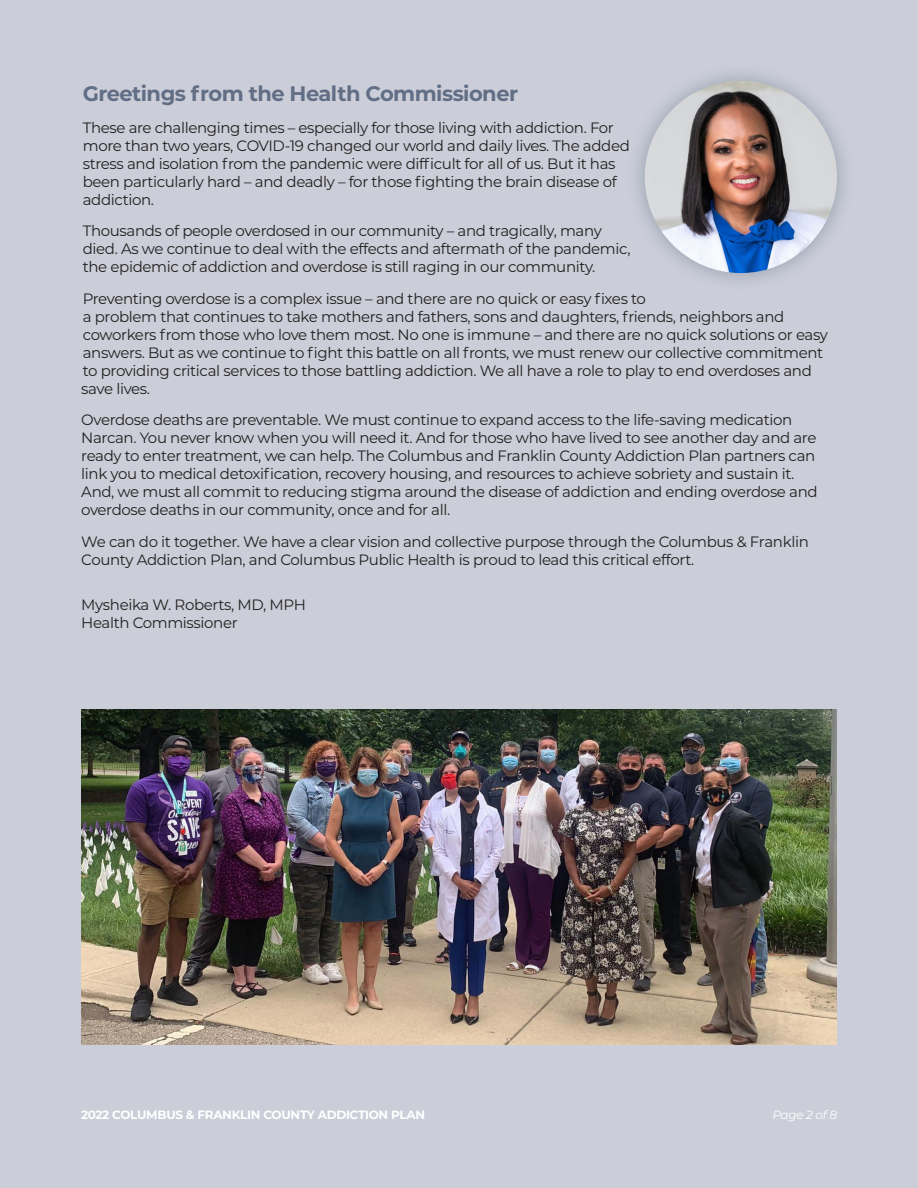
<style>
.page{position:relative;width:918px;height:1188px;background:#cbced8}
.page>*{position:absolute;margin:0;border:0;box-sizing:border-box;transform-origin:0 0}
.t1{font:700 21px "Montserrat";letter-spacing:-.025em;color:#616e85}
.t2{font:15px/18px "Montserrat";letter-spacing:-.025em;color:#231f20}
.t3{font:700 12px "Montserrat";letter-spacing:-.025em;color:#fff}
.t4{font:italic 12px "Montserrat";letter-spacing:-.025em;color:#fff}
</style>
<div class="page">
<img style="left:81px;top:709px;width:756px;height:335px">
<div style="left:626px;top:62px;width:229px;height:229px;background:#616e85;opacity:.5"></div>
<img style="left:645px;top:81px;width:192px;height:192px;border-radius:96px">
<p class="t1" style="left:83px;top:79px;width:437px">Greetings from the Health Commissioner</p>
<p class="t2" style="left:83px;top:118px;width:549px">These are challenging times – especially for those living with addiction. For more than two years, COVID-19 changed our world and daily lives. The added stress and isolation from the pandemic were difficult for all of us. But it has been particularly hard – and deadly – for those fighting the brain disease of addiction.</p>
<p class="t2" style="left:83px;top:221px;width:549px">Thousands of people overdosed in our community – and tragically, many died. As we continue to deal with the effects and aftermath of the pandemic, the epidemic of addiction and overdose is still raging in our community.</p>
<p class="t2" style="left:81px;top:289px;width:748px">Preventing overdose is a complex issue – and there are no quick or easy fixes to<br>a problem that continues to take mothers and fathers, sons and daughters, friends, neighbors and coworkers from those who love them most. No one is immune – and there are no quick solutions or easy answers. But as we continue to fight this battle on all fronts, we must renew our collective commitment to providing critical services to those battling addiction. We all have a role to play to end overdoses and save lives.</p>
<p class="t2" style="left:81px;top:410px;width:738px">Overdose deaths are preventable. We must continue to expand access to the life-saving medication Narcan. You never know when you will need it. And for those who have lived to see another day and are ready to enter treatment, we can help. The Columbus and Franklin County Addiction Plan partners can link you to medical detoxification, recovery housing, and resources to achieve sobriety and sustain it.<br>And, we must all commit to reducing stigma around the disease of addiction and ending overdose and overdose deaths in our community, once and for all.</p>
<p class="t2" style="left:81px;top:532px;width:729px">We can do it together. We have a clear vision and collective purpose through the Columbus &amp; Franklin<br>County Addiction Plan, and Columbus Public Health is proud to lead this critical effort.</p>
<p class="t2" style="left:81px;top:595px;width:226px">Mysheika W. Roberts, MD, MPH</p>
<p class="t2" style="left:81px;top:613px;width:158px">Health Commissioner</p>
<p class="t3" style="left:81px;top:1106px;width:346px">2022 COLUMBUS &amp; FRANKLIN COUNTY ADDICTION PLAN</p>
<p class="t4" style="left:772px;top:1106px;width:66px">Page 2 of 8</p>
</div>
